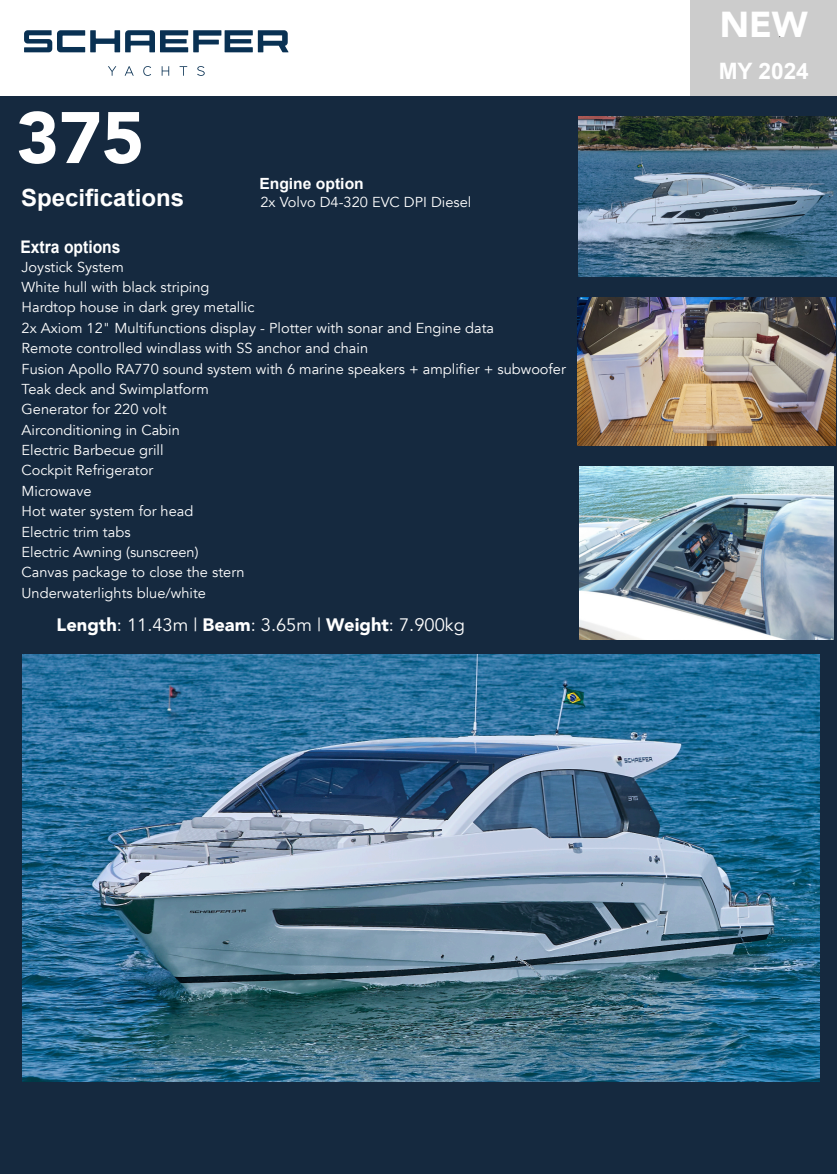
<style>
.page{position:relative;width:837px;height:1174px;background:#fff}
.page>*{position:absolute;margin:0;border:0;box-sizing:border-box;transform-origin:0 0}
.t1{font:900 72px "Avenir";color:#fff}
.t2{font:900 36px "Avenir";color:#fff}
.t3{font:700 23.7px "Arial";color:#fff}
.t4{font:700 22.65px "Arial";color:#fff}
.t5{font:18px "Avenir";color:#fff}
.t6{font:700 17.4px "Arial";color:#fff;scale:.9 1}
.t7{font:700 15.45px "Arial";color:#fff}
.t8{font:14.4px/20.4px "Avenir";color:#fff}
.s1{font-weight:900}
</style>
<div class="page">
<div style="left:0;top:13px;width:836px;height:1160px;background:#15293f"></div>
<div style="left:0;top:0;width:836px;height:95px;background:#fff"></div>
<svg style="left:24px;top:30px;width:264px;height:22px"></svg>
<svg style="left:108px;top:66px;width:8px;height:10px"></svg>
<svg style="left:125px;top:66px;width:9px;height:10px"></svg>
<svg style="left:143px;top:66px;width:8px;height:10px"></svg>
<svg style="left:162px;top:66px;width:7px;height:10px"></svg>
<svg style="left:179px;top:66px;width:8px;height:10px"></svg>
<svg style="left:197px;top:66px;width:8px;height:10px"></svg>
<img style="left:22px;top:654px;width:797px;height:427px">
<img style="left:578px;top:116px;width:258px;height:160px">
<img style="left:577px;top:298px;width:258px;height:147px">
<img style="left:579px;top:466px;width:254px;height:173px">
<div style="left:690px;top:0;width:146px;height:95px;background:#ccc"></div>
<h1 class="t1" style="left:16px;top:91px;width:129px">375</h1>
<h3 class="t3" style="left:21px;top:188px;width:164px">Specifications</h3>
<p class="t6" style="left:20px;top:240px;width:113px">Extra options</p>
<p class="t7" style="left:259px;top:178px;width:106px">Engine option</p>
<p class="t8" style="left:260px;top:192px;width:212px">2x Volvo D4-320 EVC DPI Diesel</p>
<p class="t8" style="left:22px;top:256px;width:545px">Joystick System<br>White hull with black striping<br>Hardtop house in dark grey metallic<br>2x Axiom 12" Multifunctions display - Plotter with sonar and Engine data<br>Remote controlled windlass with SS anchor and chain<br>Fusion Apollo RA770 sound system with 6 marine speakers + amplifier + subwoofer<br>Teak deck and Swimplatform<br>Generator for 220 volt<br>Airconditioning in Cabin<br>Electric Barbecue grill<br>Cockpit Refrigerator<br>Microwave<br>Hot water system for head<br>Electric trim tabs<br>Electric Awning (sunscreen)<br>Canvas package to close the stern<br>Underwaterlights blue/white</p>
<p class="t5" style="left:57px;top:612px;width:409px"><span class="s1">Length</span>: 11.43m | <span class="s1">Beam</span>: 3.65m | <span class="s1">Weight</span>: 7.900kg</p>
<h2 class="t2" style="left:719px;top:1px;width:90px">NEW</h2>
<h3 class="t4" style="left:718px;top:63px;width:92px">MY 2024</h3>
</div>
